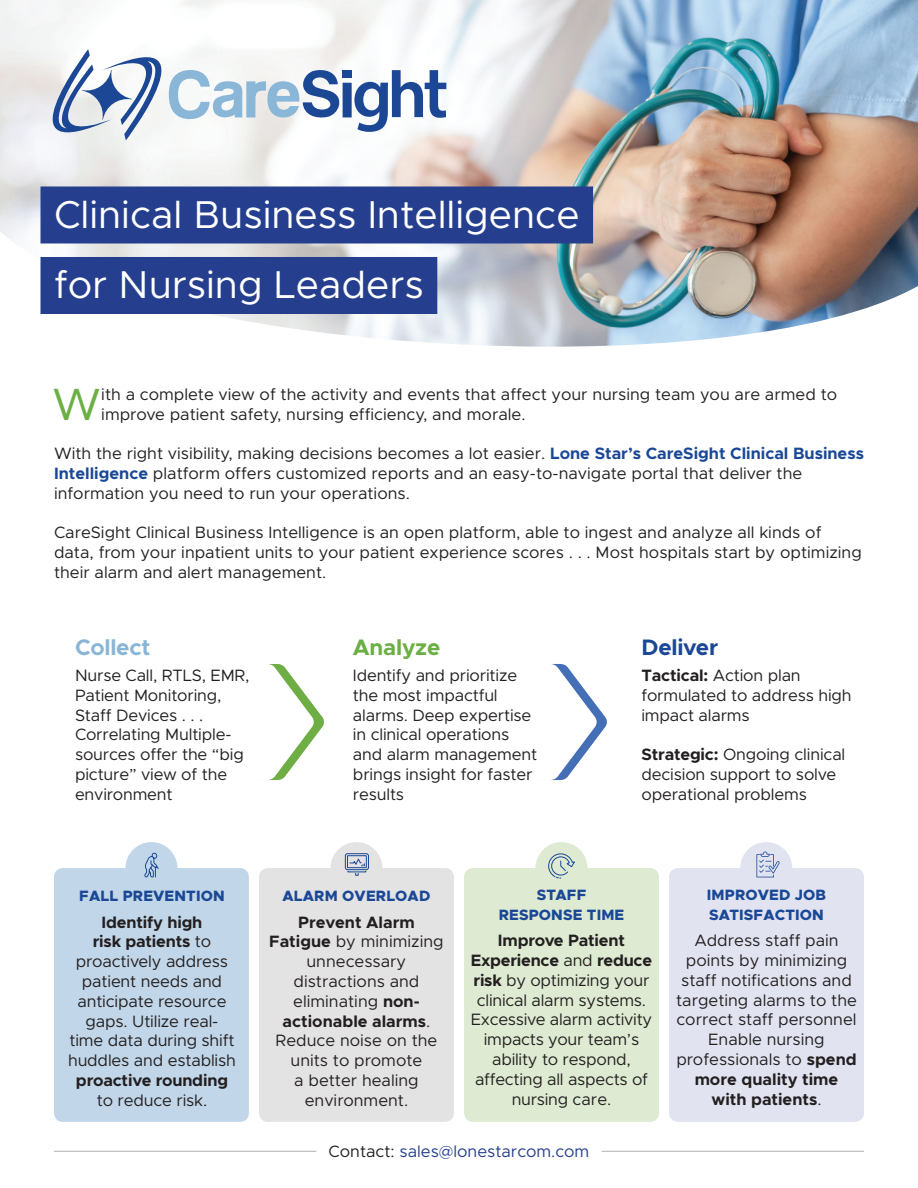
<style>
.page{position:relative;width:918px;height:1188px;background:#fff}
.page>*{position:absolute;margin:0;border:0;box-sizing:border-box;transform-origin:0 0}
.t1{font:45.3px "Metropolis";color:#6caf44}
.t2{font:39px/70.5px "Metropolis";color:#fff}
.t3{font:700 22.5px "Metropolis";letter-spacing:-.01em;color:#89b6d6}
.t4{font:700 22.5px "Metropolis";letter-spacing:-.01em;color:#6caf44}
.t5{font:700 22.5px "Metropolis";letter-spacing:-.01em;color:#1a4896}
.t6{font:16.5px/19.8px "Metropolis";color:#231f20}
.t7{font:16.5px "Metropolis";color:#253f8e}
.t8{font:700 16.5px "Metropolis";letter-spacing:-.01em;color:#231f20}
.t9{font:800 15px/19.8px "Metropolis";letter-spacing:.01em;color:#1a4896}
.s1{font-weight:700;color:#1a4896}
.s2{font-weight:700}
.s3{color:#231f20}
</style>
<div class="page">
<svg style="left:551px;top:664px;width:56px;height:116px"></svg>
<div style="left:125px;top:842px;width:52px;height:52px;background:#c1d6e8;border-radius:50%"></div>
<div style="left:330px;top:842px;width:52px;height:52px;background:#e4e3e3;border-radius:50%"></div>
<div style="left:536px;top:842px;width:52px;height:52px;background:#deead2;border-radius:50%"></div>
<div style="left:740px;top:842px;width:52px;height:52px;background:#e1e3f0;border-radius:50%"></div>
<svg style="left:268px;top:664px;width:56px;height:116px"></svg>
<img style="left:0;top:0;width:918px;height:347px">
<div style="left:40px;top:186px;width:553px;height:57px;background:#253f8e"></div>
<div style="left:40px;top:257px;width:397px;height:57px;background:#253f8e"></div>
<div style="left:54px;top:868px;width:195px;height:254px;background:#c1d6e8;border-radius:9px"></div>
<div style="left:259px;top:868px;width:195px;height:254px;background:#e4e3e3;border-radius:9px"></div>
<div style="left:464px;top:868px;width:195px;height:254px;background:#deead2;border-radius:9px"></div>
<div style="left:669px;top:868px;width:195px;height:254px;background:#e1e3f0;border-radius:9px"></div>
<svg style="left:756px;top:852px;width:24px;height:25px"></svg>
<svg style="left:548px;top:853px;width:27px;height:26px"></svg>
<svg style="left:344px;top:853px;width:25px;height:23px"></svg>
<svg style="left:144px;top:853px;width:15px;height:25px"></svg>
<hr style="left:54px;top:1151px;width:262px;height:1px;background:#b2b2b2">
<hr style="left:602px;top:1151px;width:262px;height:1px;background:#b2b2b2">
<svg style="left:53px;top:49px;width:393px;height:91px"></svg>
<h2 class="t2" style="left:54px;top:179px;width:527px">Clinical Business Intelligence for Nursing Leaders</h2>
<h1 class="t1" style="left:52px;top:376px;width:50px">W</h1>
<p class="t6" style="left:101px;top:384px;width:737px">ith a complete view of the activity and events that affect your nursing team you are armed to improve patient safety, nursing efficiency, and morale.</p>
<p class="t6" style="left:54px;top:444px;width:811px">With the right visibility, making decisions becomes a lot easier. <span class="s1">Lone Star’s CareSight Clinical Business<br>Intelligence</span> platform offers customized reports and an easy-to-navigate portal that deliver the information you need to run your operations.</p>
<p class="t6" style="left:54px;top:523px;width:809px">CareSight Clinical Business Intelligence is an open platform, able to ingest and analyze all kinds of data, from your inpatient units to your patient experience scores . . . Most hospitals start by optimizing their alarm and alert management.</p>
<h3 class="t3" style="left:75px;top:633px;width:77px">Collect</h3>
<p class="t6" style="left:75px;top:666px;width:176px">Nurse Call, RTLS, EMR,<br>Patient Monitoring,<br>Staff Devices . . .<br>Correlating Multiple&shy;sources offer the “big picture” view of the environment</p>
<h3 class="t4" style="left:353px;top:633px;width:89px">Analyze</h3>
<p class="t6" style="left:353px;top:666px;width:186px">Identify and prioritize the most impactful alarms. Deep expertise in clinical operations and alarm management brings insight for faster results</p>
<h3 class="t5" style="left:641px;top:633px;width:78px">Deliver</h3>
<p class="t6" style="left:641px;top:666px;width:212px"><span class="s2">Tactical:</span> Action plan formulated to address high impact alarms</p>
<p class="t6" style="left:641px;top:745px;width:205px"><span class="s2">Strategic:</span> Ongoing clinical decision support to solve operational problems</p>
<p class="t9" style="left:79px;top:886px;width:147px">FALL PREVENTION</p>
<p class="t6" style="left:68px;top:912px;width:169px;text-align:center"><span class="s2">Identify high<br>risk patients</span> to proactively address patient needs and anticipate resource gaps. Utilize real&shy;time data during shift huddles and establish</p>
<p class="t8" style="left:76px;top:1070px;width:154px">proactive rounding</p>
<p class="t6" style="left:97px;top:1090px;width:112px">to reduce risk.</p>
<p class="t9" style="left:283px;top:886px;width:149px">ALARM OVERLOAD</p>
<p class="t6" style="left:269px;top:912px;width:176px;text-align:center"><span class="s2">Prevent Alarm<br>Fatigue</span> by minimizing unnecessary distractions and eliminating <span class="s2">non&shy;actionable alarms</span>.<br>Reduce noise on the units to promote<br>a better healing environment.</p>
<p class="t9" style="left:499px;top:885px;width:127px;text-indent:38px">STAFF<br>RESPONSE TIME</p>
<p class="t6" style="left:471px;top:931px;width:183px;text-align:center"><span class="s2">Improve Patient<br>Experience</span> and <span class="s2">reduce risk</span> by optimizing your clinical alarm systems.<br>Excessive alarm activity impacts your team’s ability to respond, affecting all aspects of nursing care.</p>
<p class="t7" style="left:329px;top:1141px;width:262px"><span class="s3">Contact:</span> sales@lonestarcom.com</p>
<p class="t9" style="left:707px;top:885px;width:121px">IMPROVED JOB<br>SATISFACTION</p>
<p class="t6" style="left:676px;top:931px;width:182px;text-align:center">Address staff pain points by minimizing staff notifications and targeting alarms to the correct staff personnel<br>Enable nursing professionals to <span class="s2">spend more quality time with patients</span>.</p>
</div>
